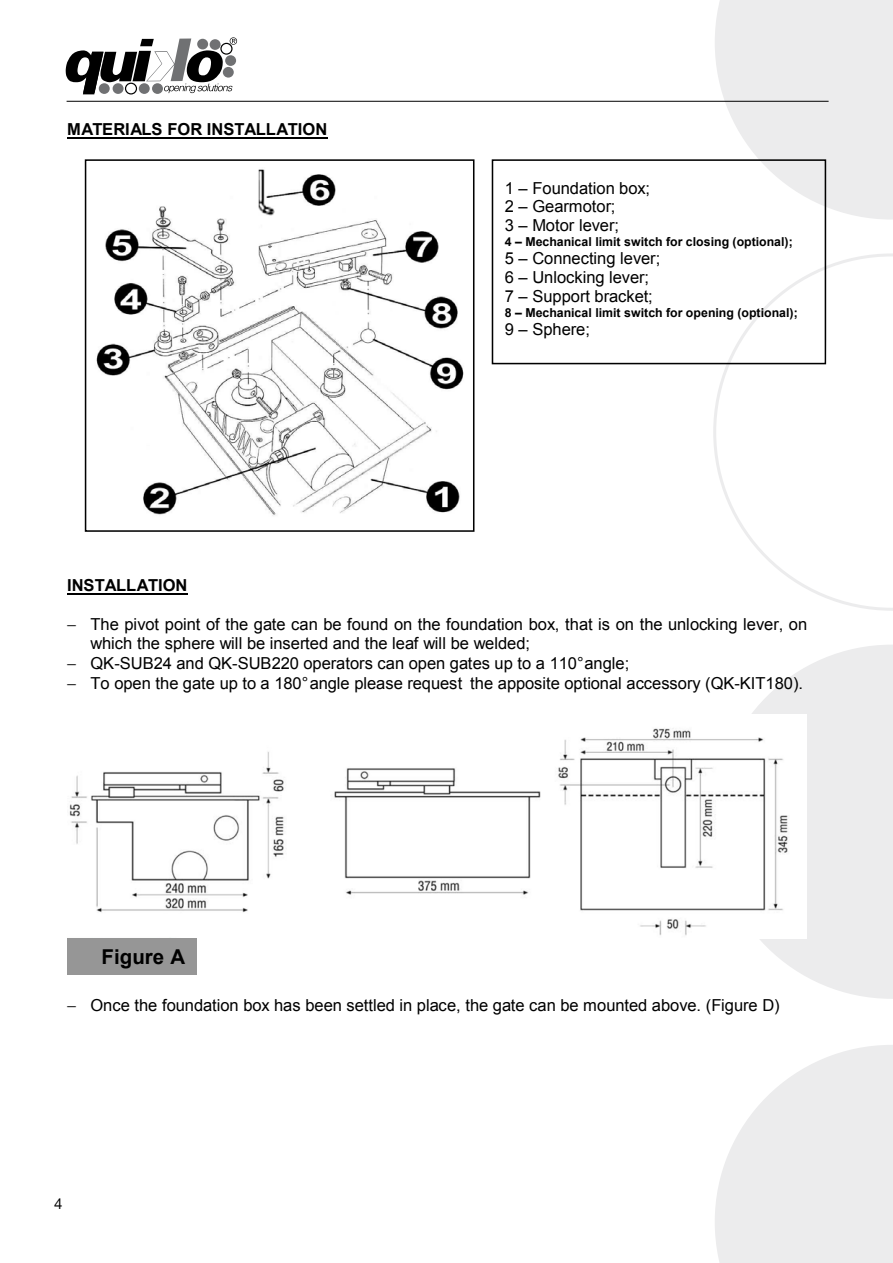
<style>
.page{position:relative;width:893px;height:1263px;background:#fff}
.page>*{position:absolute;margin:0;border:0;box-sizing:border-box;transform-origin:0 0}
.t1{font:700 20.4px "Arial";letter-spacing:.005em;color:#000}
.t2{font:16.5px/18.9px "Arial";letter-spacing:-.005em;color:#000}
.t3{font:700 16.5px "Arial";color:#000}
.t4{font:700 12.3px "Arial";color:#000}
</style>
<div class="page">
<svg style="left:713px;top:253px;width:179px;height:358px"></svg>
<svg style="left:752px;top:645px;width:140px;height:354px;fill:#ececed"></svg>
<div style="left:125px;top:83px;width:12px;height:12px;border:1px solid #000;border-radius:50%"></div>
<svg style="left:66px;top:37px;width:171px;height:57px"></svg>
<hr style="left:67px;top:101px;width:762px;height:1px;background:#000">
<svg style="left:715px;top:0;width:178px;height:220px"></svg>
<svg style="left:892px;top:645px;width:1px;height:354px"></svg>
<svg style="left:715px;top:1045px;width:178px;height:218px"></svg>
<hr style="left:67px;top:137px;width:260px;height:2px;background:#000">
<hr style="left:67px;top:593px;width:121px;height:2px;background:#000">
<img style="left:69px;top:714px;width:738px;height:224px">
<div style="left:67px;top:938px;width:130px;height:37px;background:#969696"></div>
<div style="left:492px;top:159px;width:334px;height:205px;border:2px solid #000"></div>
<div style="left:85px;top:159px;width:389px;height:373px;border:2px solid #000"></div>
<img style="left:96px;top:169px;width:368px;height:347px">
<svg style="left:829px;top:305px;width:10px;height:168px"></svg>
<p class="t3" style="left:67px;top:119px;width:262px">MATERIALS FOR INSTALLATION</p>
<p class="t2" style="left:505px;top:179px;width:147px">1 – Foundation box;<br>2 – Gearmotor;<br>3 – Motor lever;</p>
<p class="t4" style="left:505px;top:234px;width:290px">4 – Mechanical limit switch for closing (optional);</p>
<p class="t2" style="left:505px;top:249px;width:157px">5 – Connecting lever;<br>6 – Unlocking lever;<br>7 – Support bracket;</p>
<p class="t4" style="left:505px;top:305px;width:294px">8 – Mechanical limit switch for opening (optional);</p>
<p class="t2" style="left:505px;top:320px;width:87px">9 – Sphere;</p>
<p class="t3" style="left:67px;top:575px;width:122px">INSTALLATION</p>
<p class="t2" style="left:90px;top:615px;width:718px;text-indent:-23px">− The pivot point of the gate can be found on the foundation box, that is on the unlocking lever, on which the sphere will be inserted and the leaf will be welded;</p>
<p class="t2" style="left:67px;top:653px;width:737px;line-height:20px">− QK-SUB24 and QK-SUB220 operators can open gates up to a 110°angle;<br>− To open the gate up to a 180° angle please request the apposite optional accessory (QK-KIT180).</p>
<p class="t1" style="left:102px;top:943px;width:85px">Figure A</p>
<p class="t2" style="left:67px;top:996px;width:714px">− Once the foundation box has been settled in place, the gate can be mounted above. (Figure D)</p>
</div>
